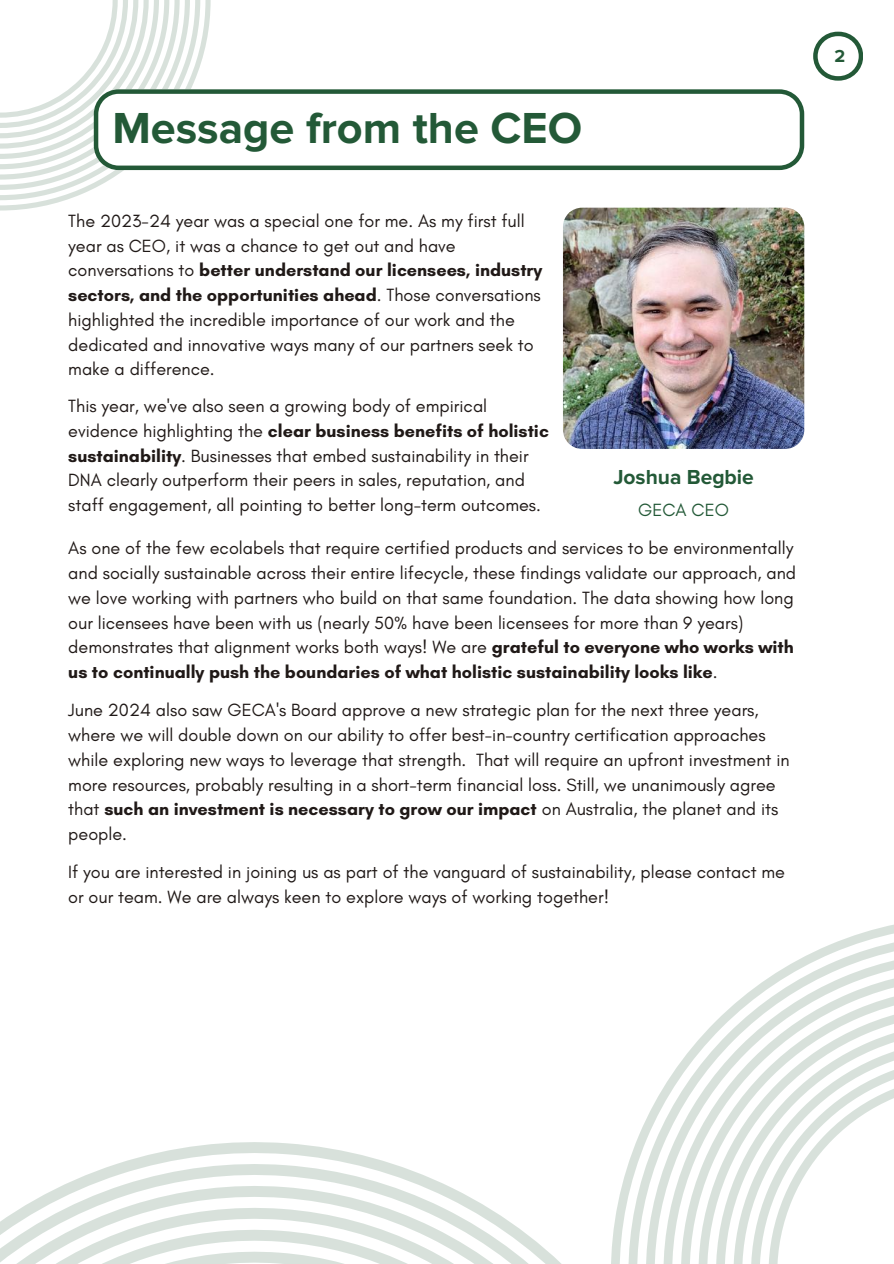
<style>
.page{position:relative;width:894px;height:1264px;background:#fff}
.page>*{position:absolute;margin:0;border:0;box-sizing:border-box;transform-origin:0 0}
.t1{font:700 45px "Proxima Nova";color:#235937}
.t2{font:700 21px "Proxima Nova";color:#235937}
.t3{font:18px/24.8px "Glacial Indifference";color:#201917}
.t4{font:18px "Glacial Indifference";color:#235937}
.t5{font:700 18px "Proxima Nova";color:#235937}
.s1{font-weight:700}
</style>
<div class="page">
<svg style="left:0;top:0;width:210px;height:210px"></svg>
<svg style="left:94px;top:89px;width:710px;height:81px"></svg>
<img style="left:563px;top:208px;width:241px;height:241px">
<svg style="left:611px;top:925px;width:282px;height:338px"></svg>
<svg style="left:628px;top:934px;width:265px;height:329px"></svg>
<svg style="left:645px;top:951px;width:248px;height:312px"></svg>
<svg style="left:663px;top:969px;width:230px;height:294px"></svg>
<svg style="left:680px;top:986px;width:213px;height:277px"></svg>
<svg style="left:698px;top:1004px;width:195px;height:259px"></svg>
<svg style="left:715px;top:1021px;width:178px;height:242px"></svg>
<svg style="left:5px;top:1209px;width:538px;height:54px"></svg>
<svg style="left:19px;top:1200px;width:507px;height:63px"></svg>
<svg style="left:34px;top:1142px;width:476px;height:121px"></svg>
<svg style="left:48px;top:1143px;width:445px;height:120px"></svg>
<svg style="left:62px;top:1174px;width:415px;height:89px"></svg>
<svg style="left:813px;top:32px;width:49px;height:49px"></svg>
<h1 class="t1" style="left:112px;top:102px;width:471px">Message from the CEO</h1>
<p class="t3" style="left:68px;top:208px;width:475px">The 2023-24 year was a special one for me. As my first full year as CEO, it was a chance to get out and have conversations to <span class="s1">better understand our licensees, industry sectors, and the opportunities ahead</span>. Those conversations highlighted the incredible importance of our work and the dedicated and innovative ways many of our partners seek to make a difference.</p>
<p class="t3" style="left:68px;top:393px;width:482px">This year, we've also seen a growing body of empirical evidence highlighting the <span class="s1">clear business benefits of holistic sustainability</span>. Businesses that embed sustainability in their DNA clearly outperform their peers in sales, reputation, and staff engagement, all pointing to better long-term outcomes.</p>
<p class="t3" style="left:68px;top:535px;width:729px">As one of the few ecolabels that require certified products and services to be environmentally and socially sustainable across their entire lifecycle, these findings validate our approach, and we love working with partners who build on that same foundation. The data showing how long our licensees have been with us (nearly 50% have been licensees for more than 9 years) demonstrates that alignment works both ways! We are <span class="s1">grateful to everyone who works with us to continually push the boundaries of what holistic sustainability looks like</span>.</p>
<p class="t3" style="left:68px;top:697px;width:722px">June 2024 also saw GECA's Board approve a new strategic plan for the next three years, where we will double down on our ability to offer best-in-country certification approaches while exploring new ways to leverage that strength. That will require an upfront investment in more resources, probably resulting in a short-term financial loss. Still, we unanimously agree that <span class="s1">such an investment is necessary to grow our impact</span> on Australia, the planet and its people.</p>
<p class="t3" style="left:68px;top:859px;width:718px">If you are interested in joining us as part of the vanguard of sustainability, please contact me or our team. We are always keen to explore ways of working together!</p>
<p class="t2" style="left:613px;top:465px;width:142px">Joshua Begbie</p>
<p class="t4" style="left:638px;top:499px;width:92px">GECA CEO</p>
<p class="t5" style="left:834px;top:45px;width:12px">2</p>
</div>
